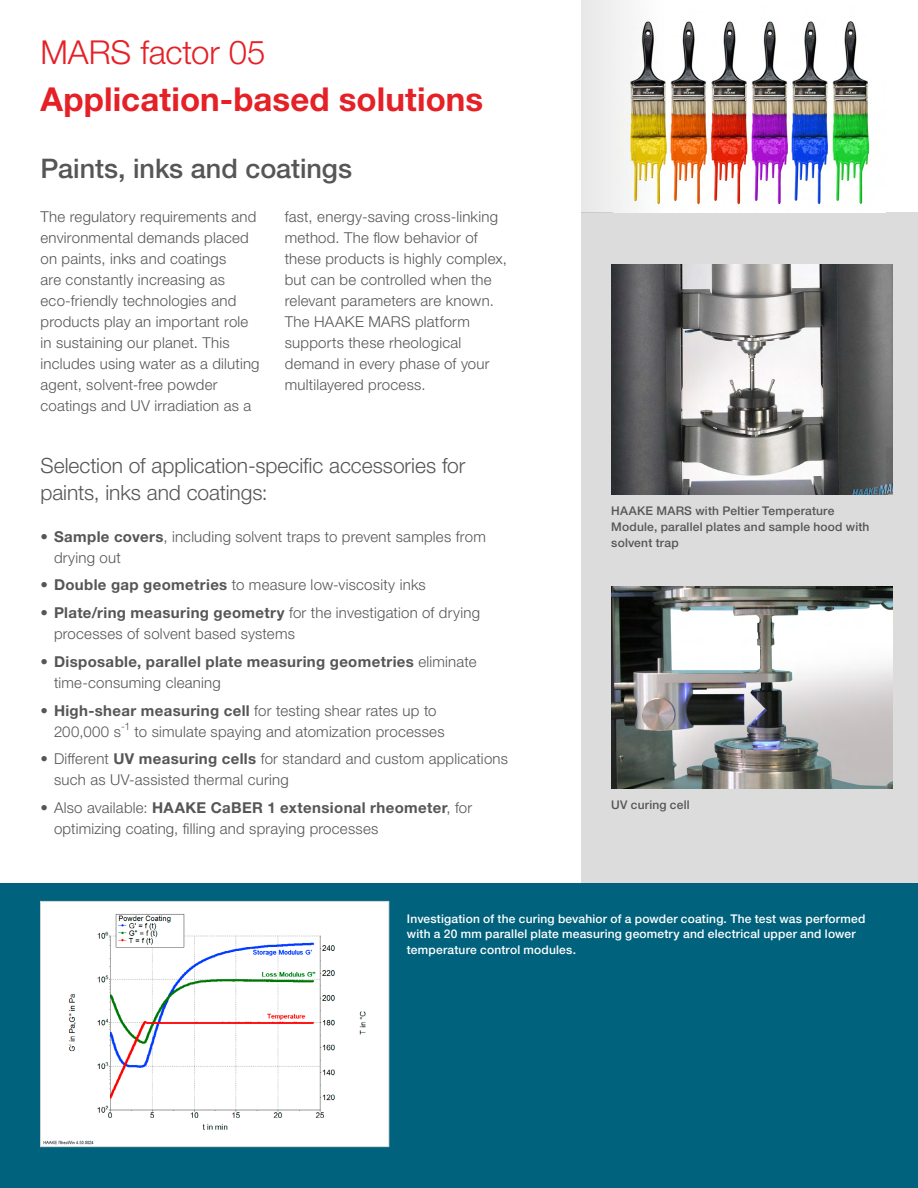
<style>
.page{position:relative;width:918px;height:1188px;background:#fff}
.page>*{position:absolute;margin:0;border:0;box-sizing:border-box;transform-origin:0 0}
.t1{font:700 33px "Helvetica Neue LTW1 G";letter-spacing:.005em;color:#e52026}
.t2{font:300 33px "Helvetica Neue LTW1 G";letter-spacing:-.005em;color:#e52026}
.t3{font:500 27px "Helvetica Neue LTW1 G";color:#565656}
.t4{font:300 21px/27px "Helvetica Neue LTW1 G";color:#565656}
.t5{font:300 15px/21px "Helvetica Neue LTW1 G";letter-spacing:.015em;color:#565656}
.t6{font:700 15px/21px "Helvetica Neue LTW1 G";letter-spacing:.025em;color:#565656}
.t7{font:500 12px/15.8px "Helvetica Neue LTW1 G";letter-spacing:.015em;color:#fff}
.t8{font:500 12px/15.8px "Helvetica Neue LTW1 G";letter-spacing:.015em;color:#565656}
.t9{font:300 10.5px "Helvetica Neue LTW1 G";color:#565656}
.s1{font-weight:700}
.s2{font-weight:300}
</style>
<div class="page">
<div style="left:581px;top:213px;width:337px;height:671px;background:#dcdcdc"></div>
<div style="left:0;top:884px;width:918px;height:304px;background:#00627d"></div>
<img style="left:42px;top:903px;width:345px;height:242px">
<div style="left:40px;top:901px;width:349px;height:246px;border:1px solid #d1d2d2"></div>
<img style="left:611px;top:265px;width:282px;height:230px">
<img style="left:611px;top:586px;width:282px;height:203px">
<img style="left:663px;top:21px;width:207px;height:184px">
<svg style="left:581px;top:0;width:82px;height:213px"></svg>
<h1 class="t2" style="left:40px;top:32px;width:227px">MARS factor 05</h1>
<h1 class="t1" style="left:40px;top:78px;width:444px">Application-based solutions</h1>
<h2 class="t3" style="left:40px;top:152px;width:313px">Paints, inks and coatings</h2>
<p class="t5" style="left:40px;top:206px;width:221px">The regulatory requirements and environmental demands placed on paints, inks and coatings<br>are constantly increasing as eco-friendly technologies and products play an important role in sustaining our planet. This includes using water as a diluting agent, solvent-free powder coatings and UV irradiation as a</p>
<p class="t5" style="left:285px;top:206px;width:224px">fast, energy-saving cross-linking method. The flow behavior of these products is highly complex, but can be controlled when the relevant parameters are known.<br>The HAAKE MARS platform supports these rheological demand in every phase of your multilayered process.</p>
<h3 class="t4" style="left:41px;top:452px;width:426px">Selection of application-specific accessories for paints, inks and coatings:</h3>
<p class="t5" style="left:54px;top:526px;width:433px;text-indent:-13px"><span class="s1">• Sample covers</span>, including solvent traps to prevent samples from drying out</p>
<p class="t5" style="left:41px;top:575px;width:387px"><span class="s1">• Double gap geometries</span> to measure low-viscosity inks</p>
<p class="t5" style="left:54px;top:602px;width:428px;text-indent:-13px"><span class="s1">• Plate/ring measuring geometry</span> for the investigation of drying processes of solvent based systems</p>
<p class="t6" style="left:54px;top:651px;width:424px;text-indent:-14px">• Disposable, parallel plate measuring geometries <span class="s2">eliminate time-consuming cleaning</span></p>
<p class="t5" style="left:54px;top:700px;width:384px;text-indent:-14px"><span class="s1">• High-shear measuring cell</span> for testing shear rates up to<br>200,000 s</p>
<p class="t9" style="left:121px;top:720px;width:11px">-1</p>
<p class="t5" style="left:135px;top:721px;width:311px">to simulate spaying and atomization processes</p>
<p class="t5" style="left:54px;top:749px;width:456px;text-indent:-14px">• Different <span class="s1">UV measuring cells</span> for standard and custom applications such as UV-assisted thermal curing</p>
<p class="t5" style="left:54px;top:797px;width:420px;text-indent:-14px">• Also available: <span class="s1">HAAKE CaBER 1 extensional rheometer</span>, for optimizing coating, filling and spraying processes</p>
<p class="t8" style="left:611px;top:503px;width:260px">HAAKE MARS with Peltier Temperature<br>Module, parallel plates and sample hood with solvent trap</p>
<p class="t8" style="left:611px;top:797px;width:80px">UV curing cell</p>
<p class="t7" style="left:407px;top:911px;width:460px">Investigation of the curing bevahior of a powder coating. The test was performed with a 20 mm parallel plate measuring geometry and electrical upper and lower temperature control modules.</p>
</div>
